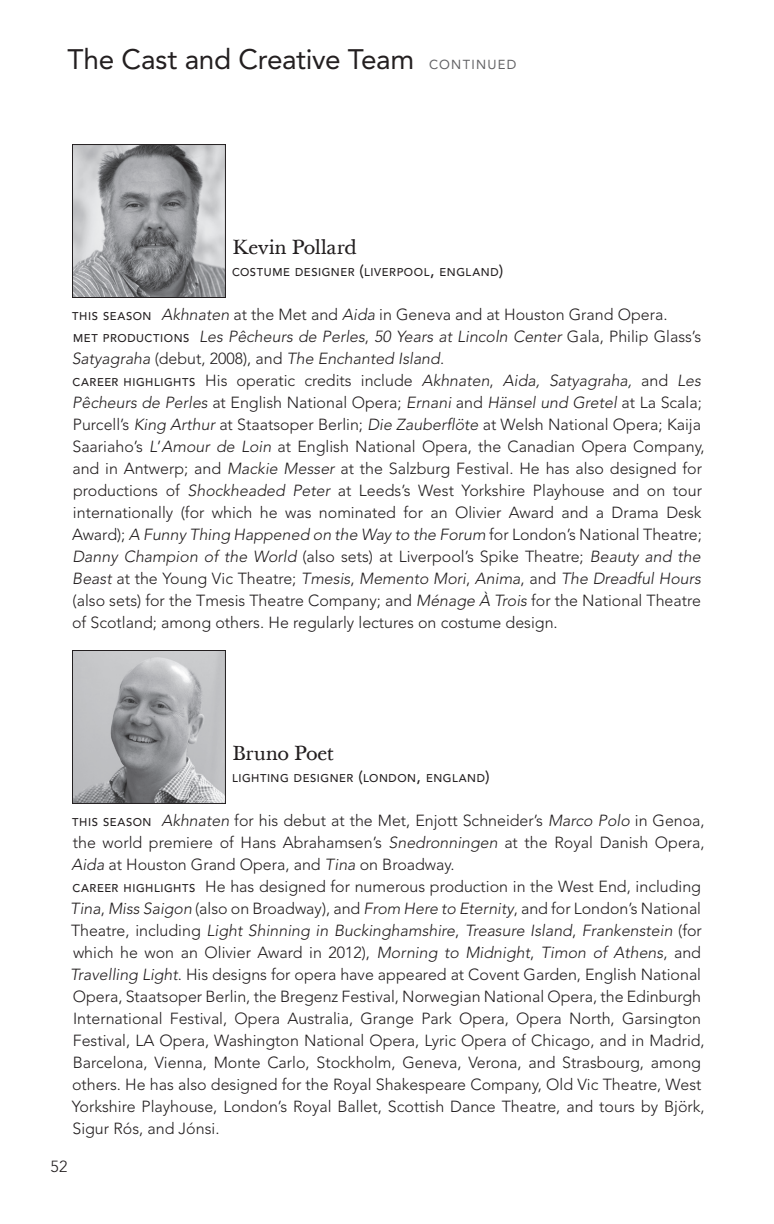
<style>
.page{position:relative;width:774px;height:1224px;background:#fff}
.page>*{position:absolute;margin:0;border:0;box-sizing:border-box;transform-origin:0 0}
.t1{font:28px "Avenir";letter-spacing:-.01em;color:#231f20}
.t2{font:20px "Baskerville Ten";letter-spacing:-.015em;color:#231f20}
.t3{font:300 16px/22px "Avenir";color:#231f20}
.t4{font:500 11.2px "Avenir";letter-spacing:.05em;color:#231f20}
.s1{font-size:13px;color:#636366}
.s2{font-size:16px}
.s3{font-weight:500;font-size:11.2px}
.s4{font-style:italic}
</style>
<div class="page">
<img style="left:74px;top:652px;width:150px;height:150px">
<div style="left:72px;top:650px;width:154px;height:154px;border:1px solid #231f20"></div>
<img style="left:74px;top:146px;width:150px;height:150px">
<div style="left:72px;top:144px;width:154px;height:154px;border:1px solid #231f20"></div>
<h1 class="t1" style="left:68px;top:43px;width:450px">The Cast and Creative Team <span class="s1">CONTINUED</span></h1>
<p class="t2" style="left:232px;top:235px;width:126px">Kevin Pollard</p>
<p class="t4" style="left:232px;top:266px;width:273px">COSTUME DESIGNER <span class="s2">(</span>LIVERPOOL<span class="s2">,</span> ENGLAND<span class="s2">)</span></p>
<p class="t3" style="left:72px;top:304px;width:635px"><span class="s3">THIS SEASON</span> <span class="s4">Akhnaten</span> at the Met and <span class="s4">Aida</span> in Geneva and at Houston Grand Opera.<br><span class="s3">MET PRODUCTIONS</span> <span class="s4">Les Pêcheurs de Perles</span>, <span class="s4">50 Years at Lincoln Center</span> Gala, Philip Glass’s <span class="s4">Satyagraha</span> (debut, 2008), and <span class="s4">The Enchanted Island</span>.<br><span class="s3">CAREER HIGHLIGHTS</span> His operatic credits include <span class="s4">Akhnaten</span>, <span class="s4">Aida, Satyagraha,</span> and <span class="s4">Les Pêcheurs de Perles</span> at English National Opera; <span class="s4">Ernani</span> and <span class="s4">Hänsel und Gretel</span> at La Scala; Purcell’s <span class="s4">King Arthur</span> at Staatsoper Berlin; <span class="s4">Die Zauberflöte</span> at Welsh National Opera; Kaija Saariaho’s <span class="s4">L</span>’<span class="s4">Amour de Loin</span> at English National Opera, the Canadian Opera Company, and in Antwerp; and <span class="s4">Mackie Messer</span> at the Salzburg Festival. He has also designed for productions of <span class="s4">Shockheaded Peter</span> at Leeds’s West Yorkshire Playhouse and on tour internationally (for which he was nominated for an Olivier Award and a Drama Desk Award); <span class="s4">A Funny Thing Happened on the Way to the Forum</span> for London’s National Theatre; <span class="s4">Danny Champion of the World</span> (also sets) at Liverpool’s Spike Theatre; <span class="s4">Beauty and the Beast</span> at the Young Vic Theatre; <span class="s4">Tmesis</span>, <span class="s4">Memento Mori</span>, <span class="s4">Anima</span>, and <span class="s4">The Dreadful Hours </span>(also sets) for the Tmesis Theatre Company; and <span class="s4">Ménage À Trois</span> for the National Theatre of Scotland; among others. He regularly lectures on costume design.</p>
<p class="t2" style="left:232px;top:741px;width:103px">Bruno Poet</p>
<p class="t4" style="left:232px;top:772px;width:259px">LIGHTING DESIGNER <span class="s2">(</span>LONDON<span class="s2">,</span> ENGLAND<span class="s2">)</span></p>
<p class="t3" style="left:70px;top:810px;width:636px"><span class="s3">THIS SEASON</span> <span class="s4">Akhnaten</span> for his debut at the Met, Enjott Schneider’s <span class="s4">Marco Polo</span> in Genoa, the world premiere of Hans Abrahamsen’s <span class="s4">Snedronningen</span> at the Royal Danish Opera, <span class="s4">Aida</span> at Houston Grand Opera, and <span class="s4">Tina</span> on Broadway.<br><span class="s3">CAREER HIGHLIGHTS</span> He has designed for numerous production in the West End, including <span class="s4">Tina</span>, <span class="s4">Miss Saigon</span> (also on Broadway), and <span class="s4">From Here to Eternity</span>, and for London’s National Theatre, including <span class="s4">Light Shinning in Buckinghamshire</span>, <span class="s4">Treasure Island</span>, <span class="s4">Frankenstein</span> (for which he won an Olivier Award in 2012), <span class="s4">Morning to Midnight</span>, <span class="s4">Timon of Athens</span>, and <span class="s4">Travelling Light</span>. His designs for opera have appeared at Covent Garden, English National Opera, Staatsoper Berlin, the Bregenz Festival, Norwegian National Opera, the Edinburgh International Festival, Opera Australia, Grange Park Opera, Opera North, Garsington Festival, LA Opera, Washington National Opera, Lyric Opera of Chicago, and in Madrid, Barcelona, Vienna, Monte Carlo, Stockholm, Geneva, Verona, and Strasbourg, among others. He has also designed for the Royal Shakespeare Company, Old Vic Theatre, West Yorkshire Playhouse, London’s Royal Ballet, Scottish Dance Theatre, and tours by Björk, Sigur Rós, and Jónsi.</p>
<p class="t3" style="left:51px;top:1156px;width:18px">52</p>
</div>
